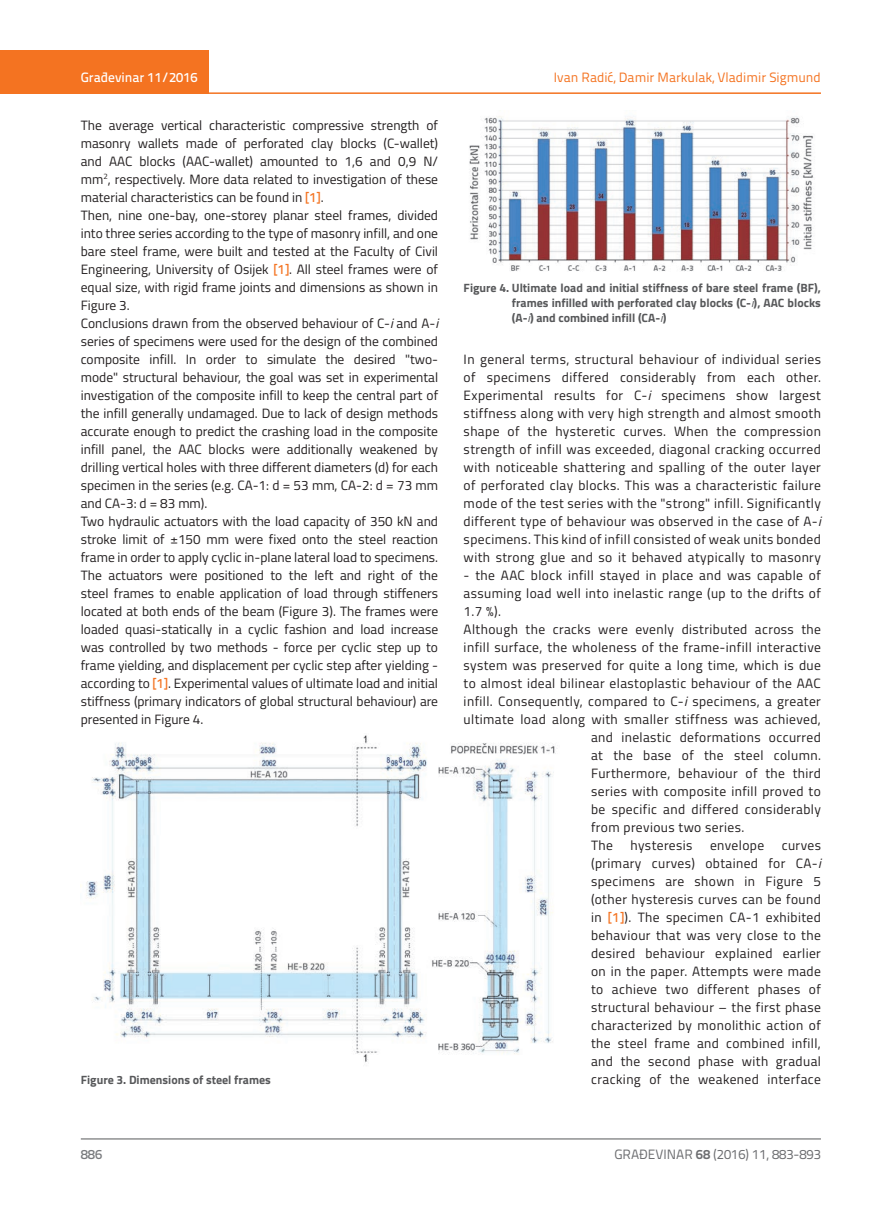
<style>
.page{position:relative;width:872px;height:1212px;background:#fff}
.page>*{position:absolute;margin:0;border:0;box-sizing:border-box;transform-origin:0 0}
.t1{font:13.5px/18px "Titillium";color:#231f20;text-align:justify}
.t2{font:13.5px "Titillium";letter-spacing:.03em;color:#231f20}
.t3{font:13.5px "Titillium Text 22 L";color:#f47321}
.t4{font:13.5px "Titillium Text 22 L";color:#6c6d70}
.t5{font:500 13.5px "Titillium Text 22 L";color:#fff}
.t6{font:500 13.5px "Titillium Text 22 L";color:#787a7d}
.t7{font:700 12px/15px "Titillium";color:#57585a;text-align:justify}
.s1{font-family:"Titillium Text 22 L";font-weight:500;color:#f47321}
.s2{font-style:italic}
.s3{font-weight:400;font-style:italic}
.s4{font-weight:700}
</style>
<div class="page">
<div style="left:0;top:50px;width:208px;height:44px;background:#f47321"></div>
<hr style="left:0;top:92px;width:821px;height:2px;background:#f47321">
<hr style="left:81px;top:1139px;width:740px;height:1px;background:#57585a">
<img style="left:86px;top:735px;width:470px;height:328px">
<img style="left:469px;top:116px;width:345px;height:155px">
<p class="t5" style="left:81px;top:67px;width:118px">Građevinar 11/2016</p>
<p class="t1" style="left:81px;top:115px;width:359px;text-align:left">The average vertical characteristic compressive strength of masonry wallets made of perforated clay blocks (C-wallet) and AAC blocks (AAC-wallet) amounted to 1,6 and 0,9 N/ mm<sup>2</sup>, respectively. More data related to investigation of these material characteristics can be found in <span class="s1">[1]</span>.<br>Then, nine one-bay, one-storey planar steel frames, divided into three series according to the type of masonry infill, and one bare steel frame, were built and tested at the Faculty of Civil Engineering, University of Osijek <span class="s1">[1]</span>. All steel frames were of equal size, with rigid frame joints and dimensions as shown in Figure 3.<br>Conclusions drawn from the observed behaviour of C-<span class="s2">i</span> and A-<span class="s2">i </span>series of specimens were used for the design of the combined composite infill. In order to simulate the desired "two&shy;mode" structural behaviour, the goal was set in experimental investigation of the composite infill to keep the central part of the infill generally undamaged. Due to lack of design methods accurate enough to predict the crashing load in the composite infill panel, the AAC blocks were additionally weakened by drilling vertical holes with three different diameters (d) for each specimen in the series (e.g. CA-1: d = 53 mm, CA-2: d = 73 mm and CA-3: d = 83 mm).<br>Two hydraulic actuators with the load capacity of 350 kN and stroke limit of ±150 mm were fixed onto the steel reaction frame in order to apply cyclic in-plane lateral load to specimens.<br>The actuators were positioned to the left and right of the steel frames to enable application of load through stiffeners located at both ends of the beam (Figure 3). The frames were loaded quasi-statically in a cyclic fashion and load increase was controlled by two methods - force per cyclic step up to frame yielding, and displacement per cyclic step after yielding - according to <span class="s1">[1]</span>. Experimental values of ultimate load and initial stiffness (primary indicators of global structural behaviour) are presented in Figure 4.</p>
<p class="t3" style="left:554px;top:68px;width:268px">Ivan Radić, Damir Markulak, Vladimir Sigmund</p>
<p class="t7" style="left:512px;top:279px;width:311px;text-indent:-48px">Figure 4. Ultimate load and initial stiffness of bare steel frame (BF), frames infilled with perforated clay blocks (C-<span class="s3">i</span>), AAC blocks (A-<span class="s3">i</span>) and combined infill (CA-<span class="s3">i</span>)</p>
<p class="t1" style="left:463px;top:349px;width:359px">In general terms, structural behaviour of individual series of specimens differed considerably from each other.<br>Experimental results for C-<span class="s2">i</span> specimens show largest stiffness along with very high strength and almost smooth shape of the hysteretic curves. When the compression strength of infill was exceeded, diagonal cracking occurred with noticeable shattering and spalling of the outer layer of perforated clay blocks. This was a characteristic failure mode of the test series with the "strong" infill. Significantly different type of behaviour was observed in the case of A-<span class="s2">i </span>specimens. This kind of infill consisted of weak units bonded with strong glue and so it behaved atypically to masonry</p>
<p class="t2" style="left:463px;top:565px;width:359px">- the AAC block infill stayed in place and was capable of</p>
<p class="t2" style="left:463px;top:583px;width:359px">assuming load well into inelastic range (up to the drifts of</p>
<p class="t1" style="left:463px;top:601px;width:39px">1.7 %).</p>
<p class="t2" style="left:463px;top:619px;width:359px">Although the cracks were evenly distributed across the</p>
<p class="t2" style="left:463px;top:637px;width:359px">infill surface, the wholeness of the frame-infill interactive</p>
<p class="t2" style="left:463px;top:655px;width:359px">system was preserved for quite a long time, which is due</p>
<p class="t2" style="left:463px;top:673px;width:359px">to almost ideal bilinear elastoplastic behaviour of the AAC</p>
<p class="t2" style="left:463px;top:691px;width:359px">infill. Consequently, compared to C-<span class="s2">i</span> specimens, a greater</p>
<p class="t2" style="left:463px;top:709px;width:359px">ultimate load along with smaller stiffness was achieved,</p>
<p class="t2" style="left:591px;top:727px;width:231px">and inelastic deformations occurred</p>
<p class="t2" style="left:591px;top:745px;width:231px">at the base of the steel column.</p>
<p class="t2" style="left:591px;top:763px;width:231px">Furthermore, behaviour of the third</p>
<p class="t2" style="left:591px;top:781px;width:231px">series with composite infill proved to</p>
<p class="t2" style="left:591px;top:799px;width:231px">be specific and differed considerably</p>
<p class="t2" style="left:591px;top:817px;width:155px">from previous two series.</p>
<p class="t1" style="left:591px;top:836px;width:23px">The</p>
<p class="t2" style="left:630px;top:835px;width:63px">hysteresis</p>
<p class="t2" style="left:710px;top:835px;width:56px">envelope</p>
<p class="t1" style="left:591px;top:836px;width:231px;text-indent:191px">curves (primary curves) obtained for CA-<span class="s2">i </span>specimens are shown in Figure 5 (other hysteresis curves can be found in <span class="s1">[1]</span>). The specimen CA-1 exhibited behaviour that was very close to the desired behaviour explained earlier on in the paper. Attempts were made to achieve two different phases of structural behaviour – the first phase characterized by monolithic action of the steel frame and combined infill, and the second phase with gradual</p>
<p class="t7" style="left:81px;top:1072px;width:192px">Figure 3. Dimensions of steel frames</p>
<p class="t2" style="left:591px;top:1069px;width:231px">cracking of the weakened interface</p>
<p class="t6" style="left:81px;top:1144px;width:23px">886</p>
<p class="t4" style="left:614px;top:1144px;width:208px">GRAĐEVINAR <span class="s4">68</span> (2016) 11, 883-893</p>
</div>
